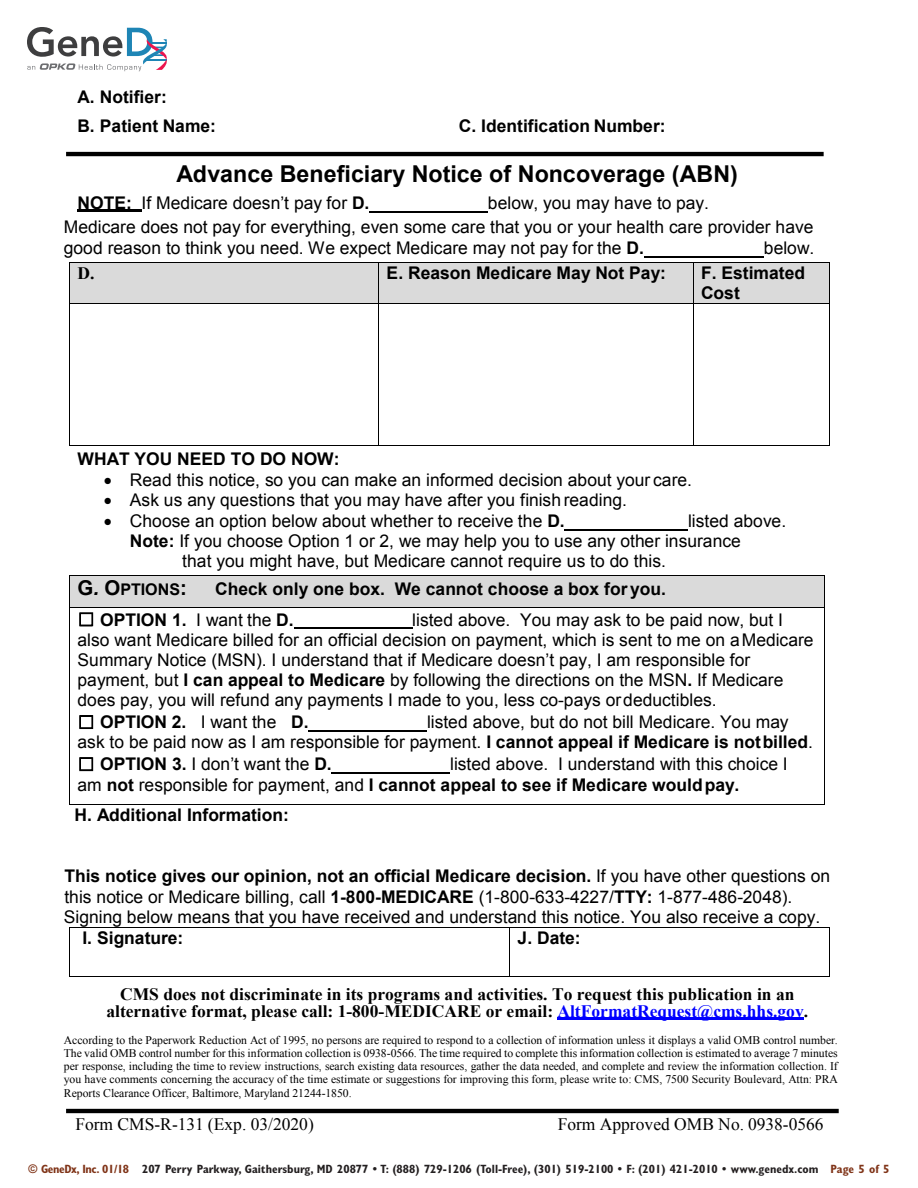
<style>
.page{position:relative;width:918px;height:1188px;background:#fff}
.page>*{position:absolute;margin:0;border:0;box-sizing:border-box;transform-origin:0 0}
.t1{font:700 23.25px "Arial";color:#000}
.t2{font:17.4px/20.2px "Arial";letter-spacing:.005em;color:#000}
.t3{font:700 17.4px/28.8px "Arial";color:#000}
.t4{font:700 17.4px/17.4px "Times New Roman";color:#000;text-align:center}
.t5{font:17.4px "Times New Roman";color:#000}
.t6{font:700 16.05px "Arial";letter-spacing:-.005em;color:#000}
.t7{font:700 condensed 12px "Gill Sans";color:#231f20}
.sub_1{font:700 condensed 12px "Gill Sans";letter-spacing:-.03em;color:#803418}
.t8{font:11.7px/13px "Times New Roman";letter-spacing:-.005em;color:#000;text-align:justify}
.s1{font-weight:700}
.s2{font-size:20.4px}
.s3{font-style:italic;font-size:20.4px}
.s4{font-family:"MS Mincho";font-weight:400}
.s5{font-weight:400}
.s6{font-family:"MS Mincho"}
.s7{color:#00f}
</style>
<div class="page">
<hr style="left:78px;top:209px;width:64px;height:3px;background:#000">
<hr style="left:369px;top:211px;width:119px;height:1px;background:#000">
<hr style="left:644px;top:256px;width:120px;height:2px;background:#000">
<div style="left:70px;top:263px;width:308px;height:40px;background:#dadada"></div>
<div style="left:379px;top:263px;width:314px;height:40px;background:#dadada"></div>
<div style="left:694px;top:263px;width:135px;height:20px;background:#dadada"></div>
<div style="left:694px;top:283px;width:135px;height:20px;background:#dadada"></div>
<hr style="left:70px;top:263px;width:308px;height:1px;background:#000">
<hr style="left:379px;top:263px;width:314px;height:1px;background:#000">
<hr style="left:694px;top:263px;width:135px;height:1px;background:#000">
<hr style="left:69px;top:263px;width:1px;height:40px;background:#000">
<hr style="left:378px;top:263px;width:1px;height:40px;background:#000">
<hr style="left:693px;top:263px;width:1px;height:40px;background:#000">
<hr style="left:829px;top:263px;width:1px;height:40px;background:#000">
<hr style="left:70px;top:303px;width:308px;height:1px;background:#000">
<hr style="left:379px;top:303px;width:314px;height:1px;background:#000">
<hr style="left:694px;top:303px;width:135px;height:1px;background:#000">
<hr style="left:69px;top:304px;width:1px;height:141px;background:#000">
<hr style="left:70px;top:445px;width:308px;height:1px;background:#000">
<hr style="left:378px;top:304px;width:1px;height:141px;background:#000">
<hr style="left:379px;top:445px;width:314px;height:1px;background:#000">
<hr style="left:693px;top:304px;width:1px;height:141px;background:#000">
<hr style="left:694px;top:445px;width:135px;height:1px;background:#000">
<hr style="left:829px;top:304px;width:1px;height:141px;background:#000">
<hr style="left:565px;top:529px;width:123px;height:2px;background:#000">
<div style="left:70px;top:576px;width:754px;height:31px;background:#dadada"></div>
<hr style="left:70px;top:576px;width:754px;height:1px;background:#000">
<hr style="left:69px;top:576px;width:1px;height:31px;background:#000">
<hr style="left:824px;top:576px;width:1px;height:31px;background:#000">
<svg style="left:79px;top:612px;width:14px;height:14px"></svg>
<hr style="left:294px;top:627px;width:118px;height:2px;background:#000">
<svg style="left:79px;top:715px;width:14px;height:14px"></svg>
<hr style="left:309px;top:730px;width:118px;height:2px;background:#000">
<svg style="left:79px;top:757px;width:14px;height:14px"></svg>
<hr style="left:332px;top:772px;width:118px;height:2px;background:#000">
<hr style="left:70px;top:607px;width:754px;height:1px;background:#000">
<hr style="left:69px;top:608px;width:1px;height:196px;background:#000">
<hr style="left:70px;top:804px;width:754px;height:1px;background:#000">
<hr style="left:824px;top:608px;width:1px;height:196px;background:#000">
<hr style="left:70px;top:927px;width:439px;height:1px;background:#000">
<hr style="left:510px;top:927px;width:319px;height:1px;background:#000">
<hr style="left:69px;top:928px;width:1px;height:48px;background:#000">
<hr style="left:70px;top:976px;width:439px;height:1px;background:#000">
<hr style="left:509px;top:928px;width:1px;height:48px;background:#000">
<hr style="left:510px;top:976px;width:319px;height:1px;background:#000">
<hr style="left:829px;top:928px;width:1px;height:48px;background:#000">
<hr style="left:557px;top:1018px;width:247px;height:2px;background:#00f">
<hr style="left:66px;top:152px;width:758px;height:4px;background:#000">
<hr style="left:66px;top:1109px;width:773px;height:4px;background:#000">
<svg style="left:27px;top:27px;width:140px;height:44px"></svg>
<p class="t3" style="left:78px;top:83px;width:140px">A. Notifier:<br>B. Patient Name:</p>
<p class="t3" style="left:459px;top:112px;width:208px">C. Identification Number:</p>
<p class="t1" style="left:176px;top:158px;width:563px">Advance Beneficiary Notice of Noncoverage (ABN)</p>
<p class="t2" style="left:78px;top:193px;width:293px"><span class="s1">NOTE:</span> If Medicare doesn’t pay for <span class="s1">D.</span></p>
<p class="t2" style="left:64px;top:191px;width:751px;line-height:23.7px;text-indent:424px">below, you may have to pay.<br>Medicare does not pay for everything, even some care that you or your health care provider have</p>
<p class="t2" style="left:64px;top:238px;width:582px">good reason to think you need. We expect Medicare may not pay for the <span class="s1">D.</span></p>
<p class="t2" style="left:764px;top:238px;width:52px">below.</p>
<p class="t4" style="left:78px;top:264px;width:18px">D.</p>
<p class="t3" style="left:387px;top:259px;width:281px">E. Reason Medicare May Not Pay:</p>
<p class="t3" style="left:701px;top:264px;width:106px;line-height:20.1px">F. Estimated<br>Cost</p>
<p class="t3" style="left:78px;top:445px;width:264px">WHAT YOU NEED TO DO NOW:</p>
<p class="t2" style="left:104px;top:470px;width:590px">• Read this notice, so you can make an informed decision about your care.</p>
<p class="t2" style="left:104px;top:490px;width:525px">• Ask us any questions that you may have after you finish reading.</p>
<p class="t2" style="left:104px;top:511px;width:463px">• Choose an option below about whether to receive the <span class="s1">D.</span></p>
<p class="t2" style="left:688px;top:511px;width:100px">listed above.</p>
<p class="t2" style="left:130px;top:531px;width:612px"><span class="s1">Note:</span> If you choose Option 1 or 2, we may help you to use any other insurance</p>
<p class="t2" style="left:182px;top:551px;width:485px">that you might have, but Medicare cannot require us to do this.</p>
<p class="t6" style="left:78px;top:579px;width:111px"><span class="s2">G</span><span class="s3">.</span> <span class="s2">O</span>PTIONS<span class="s2">:</span></p>
<p class="t3" style="left:215px;top:575px;width:452px">Check only one box. We cannot choose a box for you.</p>
<p class="t3" style="left:78px;top:606px;width:218px"><span class="s4">□</span> OPTION 1. <span class="s5">I want the</span> D.</p>
<p class="t2" style="left:78px;top:609px;width:738px;text-indent:335px">listed above. You may ask to be paid now, but I also want Medicare billed for an official decision on payment, which is sent to me on aMedicare Summary Notice (MSN). I understand that if Medicare doesn’t pay, I am responsible for payment, but <span class="s1">I can appeal to Medicare</span> by following the directions on the MSN<span class="s1">.</span> If Medicare does pay, you will refund any payments I made to you, less co-pays ordeductibles.</p>
<p class="t3" style="left:78px;top:708px;width:233px"><span class="s4">□</span> OPTION 2. <span class="s5">I want the</span> D.</p>
<p class="t2" style="left:78px;top:712px;width:737px;text-indent:349px">listed above, but do not bill Medicare. You may ask to be paid now as I am responsible for payment. <span class="s1">I cannot appeal if Medicare is notbilled</span>.</p>
<p class="t2" style="left:78px;top:754px;width:256px"><span class="s6">□</span> <span class="s1">OPTION 3.</span> I don’t want the <span class="s1">D.</span></p>
<p class="t2" style="left:78px;top:755px;width:712px;text-indent:373px">listed above. I understand with this choice I am <span class="s1">not</span> responsible for payment, and <span class="s1">I cannot appeal to see if Medicare wouldpay.</span></p>
<p class="t3" style="left:75px;top:801px;width:216px">H. Additional Information:</p>
<p class="t3" style="left:64px;top:862px;width:767px">This notice gives our opinion, not an official Medicare decision. <span class="s5">If you have other questions on</span></p>
<p class="t2" style="left:64px;top:886px;width:730px">this notice or Medicare billing, call <span class="s1">1-800-MEDICARE</span> (1-800-633-4227/<span class="s1">TTY:</span> 1-877-486-2048).</p>
<p class="t2" style="left:64px;top:907px;width:758px">Signing below means that you have received and understand this notice. You also receive a copy.</p>
<p class="t3" style="left:82px;top:924px;width:103px">I. Signature:</p>
<p class="t3" style="left:518px;top:924px;width:65px">J. Date:</p>
<p class="t4" style="left:107px;top:985px;width:703px">CMS does not discriminate in its programs and activities. To request this publication in an alternative format, please call: 1-800-MEDICARE or email: <span class="s7">AltFormatRequest@cms.hhs.gov</span>.</p>
<p class="t8" style="left:64px;top:1034px;width:775px">According to the Paperwork Reduction Act of 1995, no persons are required to respond to a collection of information unless it displays a valid OMB control number.<br>The valid OMB control number for this information collection is 0938-0566. The time required to complete this information collection is estimated to average 7 minutes per response, including the time to review instructions, search existing data resources, gather the data needed, and complete and review the information collection. If you have comments concerning the accuracy of the time estimate or suggestions for improving this form, please write to: CMS, 7500 Security Boulevard, Attn: PRA Reports Clearance Officer, Baltimore, Maryland 21244-1850.</p>
<p class="t5" style="left:75px;top:1112px;width:240px">Form CMS-R-131 (Exp. 03/2020)</p>
<p class="t5" style="left:558px;top:1112px;width:267px">Form Approved OMB No. 0938-0566</p>
<p class="sub_1" style="left:28px;top:1162px;width:102px">© GeneDx, Inc. 01/18</p>
<p class="t7" style="left:142px;top:1162px;width:678px">207 Perry Parkway, Gaithersburg, MD 20877 • T: (888) 729-1206 (Toll-Free), (301) 519-2100 • F: (201) 421-2010 • www.genedx.com</p>
<p class="sub_1" style="left:831px;top:1162px;width:60px">Page 5 of 5</p>
</div>
